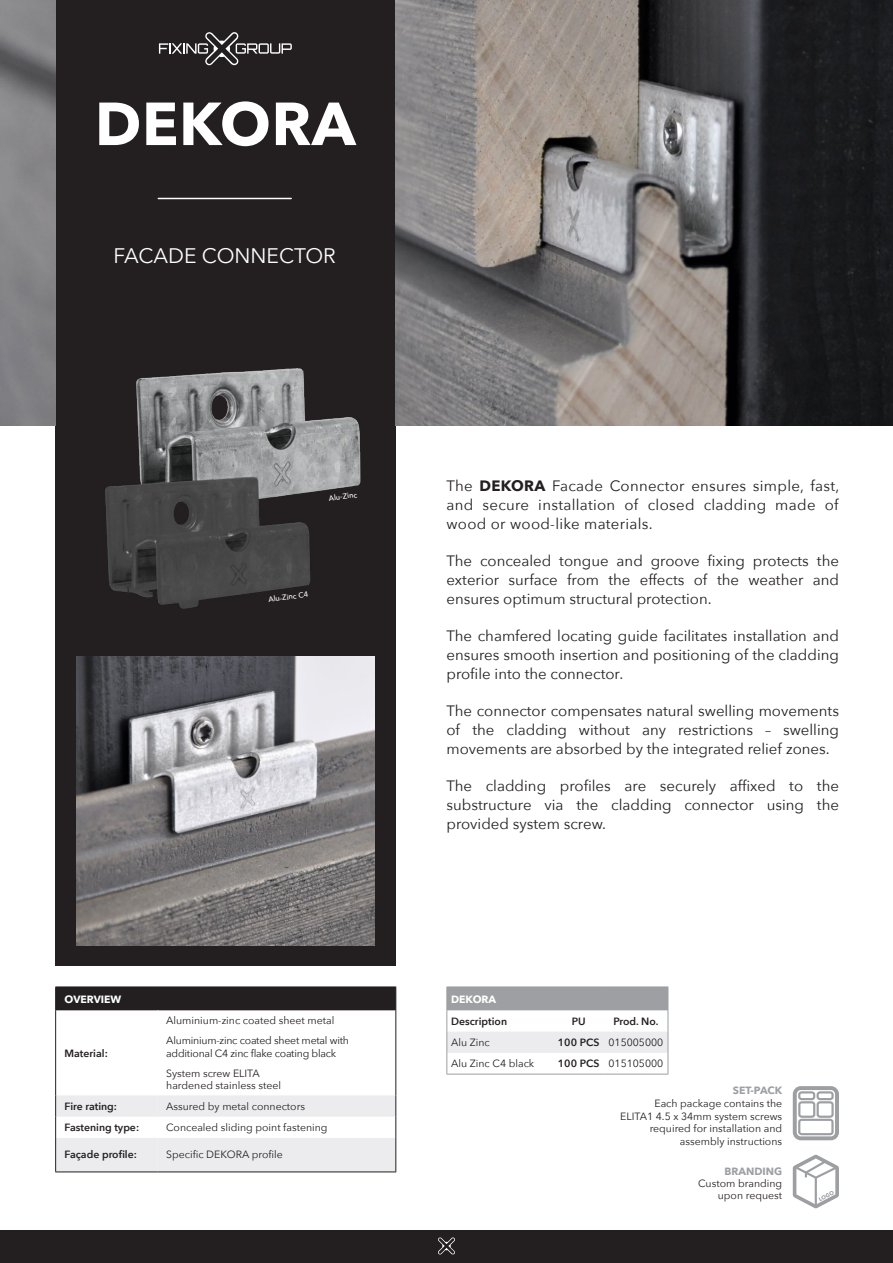
<style>
.page{position:relative;width:893px;height:1263px;background:#fff}
.page>*{position:absolute;margin:0;border:0;box-sizing:border-box;transform-origin:0 0}
.t1{font:700 60px "Avenir Next";letter-spacing:.01em;color:#fff}
.t2{font:21px "Avenir Next";color:#fff}
.t3{font:15px/18.8px "Avenir Next";color:#231f20;text-align:justify}
.t4{font:10.5px/12.6px "Avenir Next";color:#231f20;text-align:right}
.t5{font:10.5px/20.1px "Avenir Next";letter-spacing:-.02em;color:#231f20}
.t6{font:600 10.5px "Avenir Next";color:#231f20}
.t7{font:700 10.5px "Avenir Next";color:#9d9fa2}
.t8{font:700 10.5px "Avenir Next";color:#fff}
.t9{font:500 7.5px "Avenir Next";color:#fff}
.s1{font-weight:700}
.s2{font-weight:600}
</style>
<div class="page">
<div style="left:0;top:1230px;width:893px;height:33px;background:#231f20"></div>
<svg style="left:438px;top:1237px;width:17px;height:17px"></svg>
<div style="left:55px;top:0;width:340px;height:965px;background:#231f20"></div>
<img style="left:395px;top:0;width:498px;height:425px">
<img style="left:0;top:0;width:55px;height:425px">
<img style="left:77px;top:656px;width:298px;height:289px">
<img style="left:136px;top:368px;width:225px;height:123px">
<img style="left:105px;top:463px;width:213px;height:146px">
<svg style="left:159px;top:32px;width:133px;height:33px"></svg>
<hr style="left:158px;top:198px;width:133px;height:1px;background:#fff">
<hr style="left:446px;top:986px;width:107px;height:1px;background:#9d9fa2">
<hr style="left:553px;top:986px;width:51px;height:1px;background:#9d9fa2">
<hr style="left:604px;top:986px;width:64px;height:1px;background:#9d9fa2">
<svg style="left:446px;top:987px;width:223px;height:87px"></svg>
<hr style="left:446px;top:1074px;width:107px;height:1px;background:#9d9fa2">
<hr style="left:553px;top:1074px;width:51px;height:1px;background:#9d9fa2">
<hr style="left:604px;top:1074px;width:64px;height:1px;background:#9d9fa2">
<svg style="left:793px;top:1155px;width:46px;height:53px"></svg>
<svg style="left:793px;top:1086px;width:46px;height:54px"></svg>
<hr style="left:55px;top:986px;width:103px;height:1px;background:#231f20">
<hr style="left:158px;top:986px;width:238px;height:1px;background:#231f20">
<div style="left:55px;top:987px;width:341px;height:23px;background:#231f20"></div>
<hr style="left:55px;top:1010px;width:1px;height:85px;background:#231f20">
<hr style="left:395px;top:1010px;width:1px;height:85px;background:#231f20">
<svg style="left:55px;top:1095px;width:341px;height:76px"></svg>
<hr style="left:55px;top:1138px;width:1px;height:33px;background:#231f20">
<hr style="left:395px;top:1138px;width:1px;height:33px;background:#231f20">
<hr style="left:55px;top:1171px;width:103px;height:1px;background:#231f20">
<hr style="left:158px;top:1171px;width:238px;height:1px;background:#231f20">
<h1 class="t1" style="left:95px;top:72px;width:262px">DEKORA</h1>
<h2 class="t2" style="left:114px;top:238px;width:224px">FACADE CONNECTOR</h2>
<p class="t9" style="left:328px;top:492px;width:30px;rotate:-8deg">Alu-Zinc</p>
<p class="t9" style="left:267px;top:593px;width:42px;rotate:-8deg">Alu-Zinc C4</p>
<p class="t8" style="left:65px;top:990px;width:58px">OVERVIEW</p>
<p class="t6" style="left:65px;top:1044px;width:45px">Material:</p>
<p class="t5" style="left:166px;top:1010px;width:184px">Aluminium-zinc coated sheet metal<br>Aluminium-zinc coated sheet metal with</p>
<p class="t5" style="left:166px;top:1042px;width:172px">additional C4 zinc flake coating black<br>System screw ELITA</p>
<p class="t4" style="left:166px;top:1079px;width:117px">hardened stainless steel</p>
<p class="t6" style="left:65px;top:1097px;width:54px">Fire rating:</p>
<p class="t4" style="left:166px;top:1099px;width:140px">Assured by metal connectors</p>
<p class="t6" style="left:65px;top:1118px;width:76px">Fastening type:</p>
<p class="t4" style="left:166px;top:1120px;width:163px">Concealed sliding point fastening</p>
<p class="t6" style="left:65px;top:1146px;width:74px">Façade profile:</p>
<p class="t4" style="left:166px;top:1148px;width:118px">Specific DEKORA profile</p>
<p class="t3" style="left:446px;top:476px;width:394px">The <span class="s1">DEKORA</span> Facade Connector ensures simple, fast, and secure installation of closed cladding made of wood or wood-like materials.</p>
<p class="t3" style="left:446px;top:551px;width:394px">The concealed tongue and groove fixing protects the exterior surface from the effects of the weather and ensures optimum structural protection.</p>
<p class="t3" style="left:446px;top:626px;width:394px">The chamfered locating guide facilitates installation and ensures smooth insertion and positioning of the cladding profile into the connector.</p>
<p class="t3" style="left:446px;top:701px;width:394px">The connector compensates natural swelling movements of the cladding without any restrictions – swelling movements are absorbed by the integrated relief zones.</p>
<p class="t3" style="left:446px;top:776px;width:394px">The cladding profiles are securely affixed to the substructure via the cladding connector using the provided system screw.</p>
<p class="t8" style="left:451px;top:990px;width:47px">DEKORA</p>
<p class="t6" style="left:451px;top:1012px;width:58px">Description</p>
<p class="t6" style="left:572px;top:1012px;width:15px">PU</p>
<p class="t6" style="left:614px;top:1012px;width:46px">Prod. No.</p>
<p class="t4" style="left:451px;top:1035px;width:40px">Alu Zinc</p>
<p class="t4" style="left:558px;top:1035px;width:107px"><span class="s2">100 PCS</span> 015005000</p>
<p class="t4" style="left:451px;top:1057px;width:85px">Alu Zinc C4 black</p>
<p class="t4" style="left:558px;top:1057px;width:107px"><span class="s2">100 PCS</span> 015105000</p>
<p class="t7" style="left:733px;top:1082px;width:51px">SET-PACK</p>
<p class="t4" style="left:620px;top:1097px;width:163px">Each package contains the<br>ELITA1 4.5 x 34mm system screws required for installation and assembly instructions</p>
<p class="t7" style="left:724px;top:1162px;width:59px">BRANDING</p>
<p class="t4" style="left:698px;top:1177px;width:86px;line-height:12px">Custom branding upon request</p>
</div>
